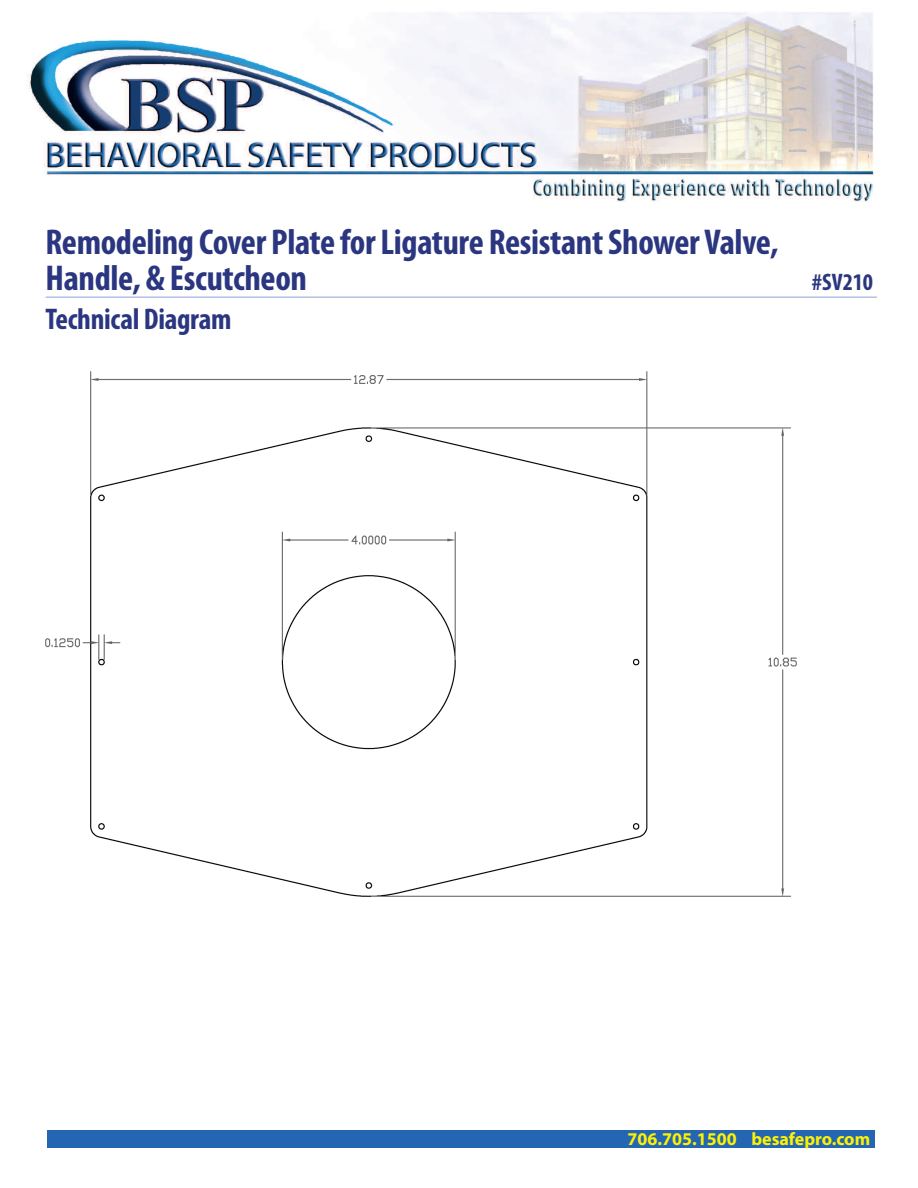
<style>
.page{position:relative;width:918px;height:1188px;background:#fff}
.page>*{position:absolute;margin:0;border:0;box-sizing:border-box;transform-origin:0 0}
.t1{font:700 condensed 36px/36px "Myriad Pro";letter-spacing:-.01em;color:#2b3680}
.t2{font:700 condensed 30px "Myriad Pro";letter-spacing:-.01em;color:#2b3680}
.t3{font:700 condensed 24px "Myriad Pro";letter-spacing:-.005em;color:#2b3680}
.t4{font:700 18px "Myriad Pro";color:#fff101}
</style>
<div class="page">
<img style="left:45px;top:371px;width:752px;height:526px">
<hr style="left:46px;top:296px;width:831px;height:2px;background:#b6c1e1">
<div style="left:47px;top:1130px;width:827px;height:18px;background:#2466b2"></div>
<img style="left:27px;top:12px;width:846px;height:190px">
<p class="t1" style="left:46px;top:227px;width:734px">Remodeling Cover Plate forLigature ResistantShower Valve,<br>Handle, &amp; Escutcheon</p>
<p class="t2" style="left:46px;top:308px;width:187px">Technical Diagram</p>
<p class="t3" style="left:812px;top:273px;width:62px">#SV210</p>
<p class="t4" style="left:628px;top:1132px;width:244px">706.705.1500 besafepro.com</p>
</div>
